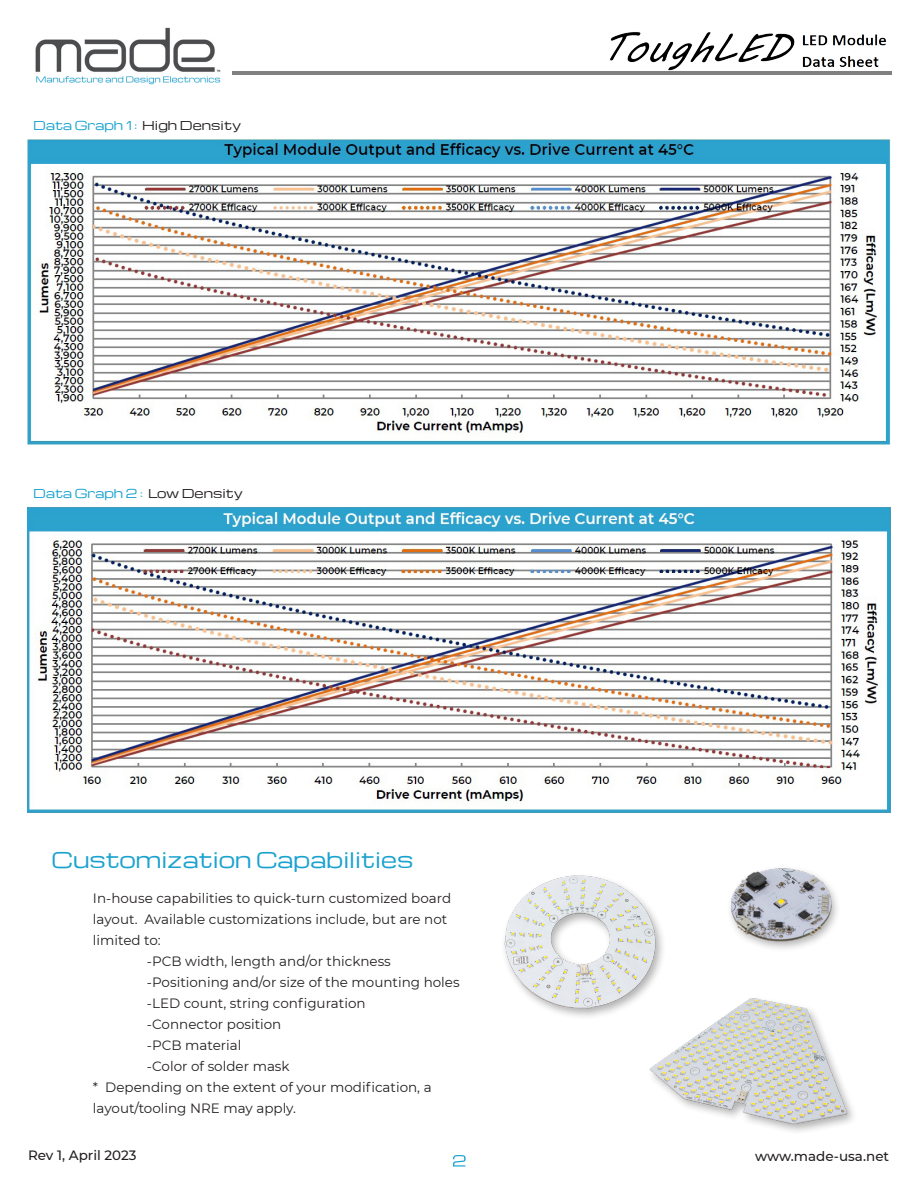
<style>
.page{position:relative;width:918px;height:1188px;background:#fff}
.page>*{position:absolute;margin:0;border:0;box-sizing:border-box;transform-origin:0 0}
.t1{font:21px "Michroma";color:#1aa2cf}
.t2{font:13.5px/21px "Montserrat";color:#231f20}
.t3{font:500 13.5px "Montserrat";color:#231f20}
.t4{font:12px "Michroma";color:#1aa2cf}
.s1{color:#231f20}
</style>
<div class="page">
<img style="left:35px;top:28px;width:186px;height:57px">
<hr style="left:232px;top:71px;width:660px;height:3px;background:#7f807f">
<svg style="left:453px;top:1155px;width:13px;height:12px"></svg>
<img style="left:610px;top:32px;width:276px;height:39px">
<img style="left:730px;top:868px;width:107px;height:81px">
<img style="left:649px;top:998px;width:204px;height:134px">
<img style="left:504px;top:875px;width:191px;height:148px">
<img style="left:27px;top:140px;width:864px;height:304px">
<img style="left:27px;top:508px;width:864px;height:304px">
<p class="t4" style="left:33px;top:119px;width:210px">Data Graph 1 : <span class="s1">High Density</span></p>
<p class="t4" style="left:33px;top:487px;width:212px">Data Graph 2 : <span class="s1">Low Density</span></p>
<p class="t1" style="left:51px;top:848px;width:364px">Customization Capabilities</p>
<p class="t2" style="left:93px;top:888px;width:360px">In-house capabilities to quick-turn customized board layout. Available customizations include, but are not limited to:</p>
<p class="t2" style="left:147px;top:951px;width:245px">-PCB width, length and/or thickness</p>
<p class="t2" style="left:147px;top:972px;width:314px">-Positioning and/or size of the mounting holes</p>
<p class="t2" style="left:147px;top:993px;width:220px">-LED count, string configuration</p>
<p class="t2" style="left:147px;top:1014px;width:136px">-Connector position</p>
<p class="t2" style="left:147px;top:1035px;width:96px">-PCB material</p>
<p class="t2" style="left:147px;top:1056px;width:144px">-Color of solder mask</p>
<p class="t2" style="left:93px;top:1077px;width:340px">* Depending on the extent of your modification, a layout/tooling NRE may apply.</p>
<p class="t3" style="left:28px;top:1146px;width:110px">Rev 1, April 2023</p>
<p class="t3" style="left:755px;top:1147px;width:136px">www.made-usa.net</p>
</div>
